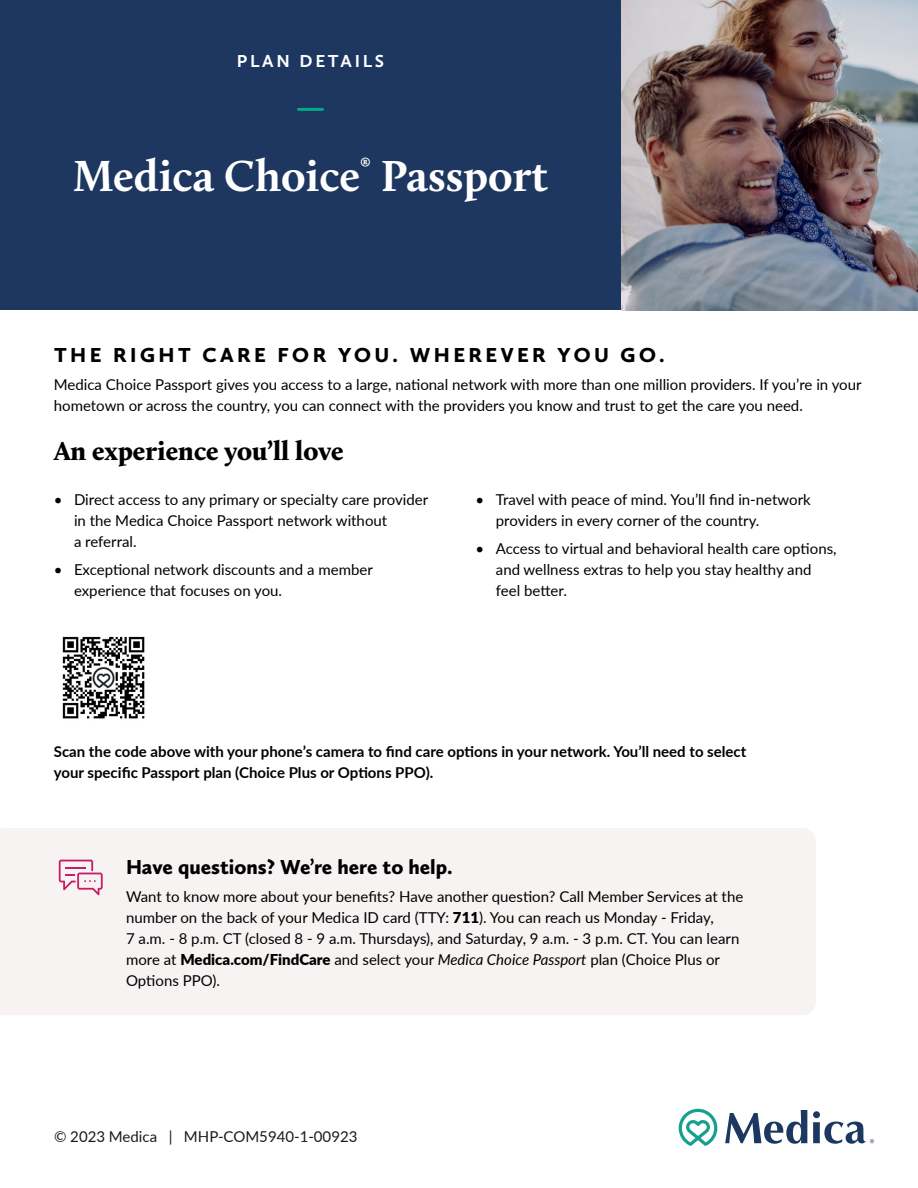
<style>
.page{position:relative;width:918px;height:1188px;background:#fff}
.page>*{position:absolute;margin:0;border:0;box-sizing:border-box;transform-origin:0 0}
.t1{font:700 45px "Calluna";color:#fff}
.t2{font:900 27px "Calluna";color:#000}
.t3{font:900 21px "Calluna Sans";letter-spacing:.165em;color:#000101}
.t4{font:900 21px "Calluna Sans";color:#000}
.t5{font:700 18px "Calluna Sans";letter-spacing:.15em;color:#fff}
.t6{font:15px/21px "Lato";color:#000}
.t7{font:15px/21px "Lato";color:#000101}
.t8{font:700 15px/21px "Lato";color:#000}
.t9{font:15px "Lato";color:#1a1a1a}
.s1{font-weight:900}
.s2{font-style:italic}
</style>
<div class="page">
<svg style="left:725px;top:1110px;width:82px;height:34px"></svg>
<svg style="left:813px;top:1111px;width:61px;height:33px"></svg>
<svg style="left:679px;top:1109px;width:38px;height:37px"></svg>
<div style="left:0;top:828px;width:816px;height:187px;background:#f7f3f3"></div>
<svg style="left:59px;top:860px;width:44px;height:35px"></svg>
<div style="left:0;top:0;width:621px;height:310px;background:#1d3760"></div>
<img style="left:621px;top:0;width:297px;height:310px">
<hr style="left:298px;top:108px;width:24px;height:3px;background:#04a98d">
<img style="left:62px;top:636px;width:83px;height:83px">
<p class="t5" style="left:237px;top:50px;width:149px">PLAN DETAILS</p>
<h1 class="t1" style="left:73px;top:148px;width:477px">Medica Choice<sup>®</sup> Passport</h1>
<h3 class="t3" style="left:54px;top:342px;width:612px">THE RIGHT CARE FOR YOU. WHEREVER YOU GO.</h3>
<p class="t7" style="left:54px;top:374px;width:809px">Medica Choice Passport gives you access to a large, national network with more than one million providers. If you’re in your hometown or across the country, you can connect with the providers you know and trust to get the care you need.</p>
<h2 class="t2" style="left:54px;top:434px;width:291px">An experience you’ll love</h2>
<p class="t6" style="left:74px;top:488px;width:356px;text-indent:-20px">• Direct access to any primary or specialty care provider in the Medica Choice Passport network without<br>a referral.</p>
<p class="t6" style="left:74px;top:558px;width:300px;text-indent:-20px">• Exceptional network discounts and a member experience that focuses on you.</p>
<p class="t6" style="left:496px;top:488px;width:316px;text-indent:-20px">• Travel with peace of mind. You’ll find in-network providers in every corner of the country.</p>
<p class="t6" style="left:496px;top:537px;width:342px;text-indent:-20px">• Access to virtual and behavioral health care options, and wellness extras to help you stay healthy and feel better.</p>
<p class="t8" style="left:54px;top:741px;width:694px">Scan the code above with your phone’s camera to find care options in your network. You’ll need to select your specific Passport plan (Choice Plus or Options PPO).</p>
<h3 class="t4" style="left:126px;top:854px;width:328px">Have questions? We’re here to help.</h3>
<p class="t6" style="left:126px;top:885px;width:619px">Want to know more about your benefits? Have another question? Call Member Services at the number on the back of your Medica ID card (TTY: <span class="s1">711</span>). You can reach us Monday - Friday,<br>7 a.m. - 8 p.m. CT (closed 8 - 9 a.m. Thursdays), and Saturday, 9 a.m. - 3 p.m. CT. You can learn more at <span class="s1">Medica.com/FindCare</span> and select your <span class="s2">Medica Choice Passport</span> plan (Choice Plus or Options PPO).</p>
<p class="t9" style="left:54px;top:1126px;width:305px">© 2023 Medica | MHP-COM5940-1-00923</p>
</div>
